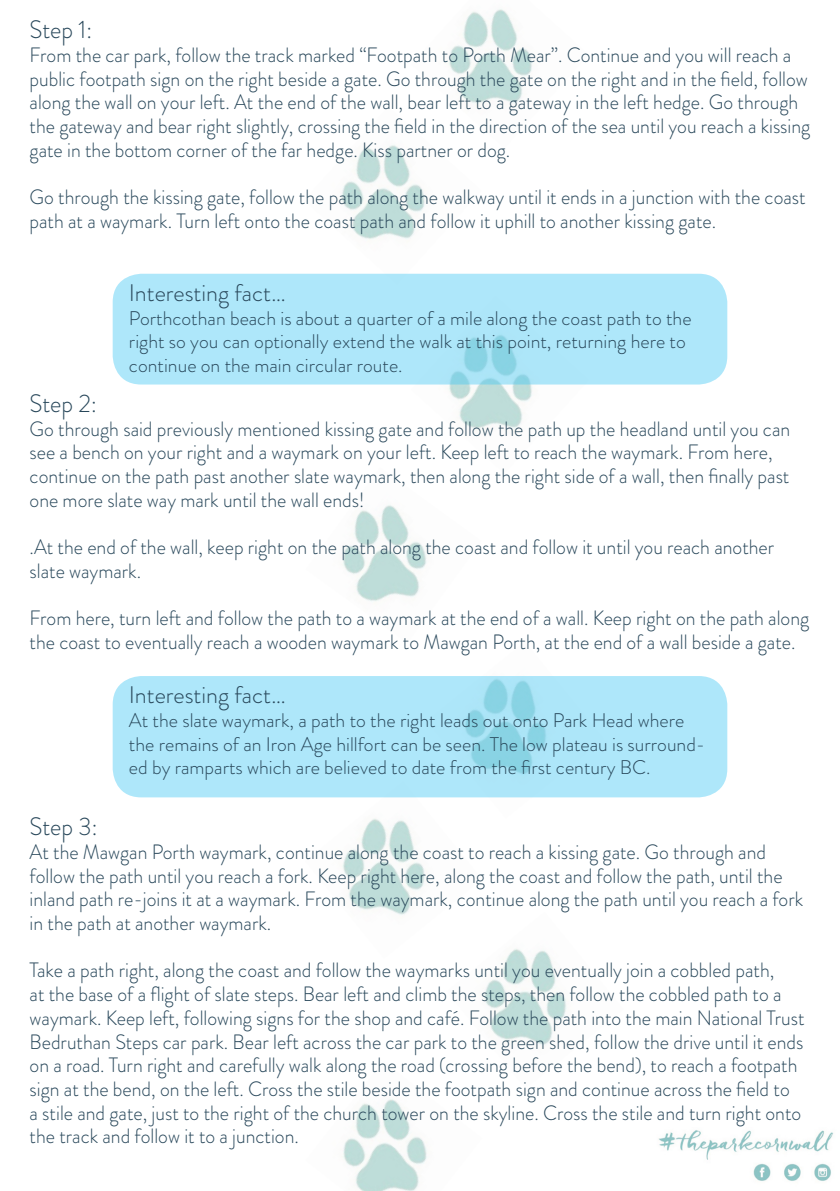
<style>
.page{position:relative;width:840px;height:1191px;background:#fff}
.page>*{position:absolute;margin:0;border:0;box-sizing:border-box;transform-origin:0 0}
.t1{font:300 25.2px "Brandon Grotesque";color:#28475a;scale:.95 1}
.t2{font:300 24px "Brandon Grotesque";color:#28475a}
.t3{font:300 20.8px/23.6px "Brandon Grotesque";color:#28475a;scale:.95 1}
.t4{font:300 19.8px/23.6px "Brandon Grotesque";color:#28475a}
</style>
<div class="page">
<img style="left:303px;top:145px;width:178px;height:129px">
<img style="left:411px;top:9px;width:122px;height:139px">
<img style="left:411px;top:384px;width:177px;height:45px">
<img style="left:343px;top:505px;width:84px;height:97px">
<img style="left:305px;top:797px;width:177px;height:118px">
<img style="left:446px;top:911px;width:121px;height:135px">
<img style="left:343px;top:1099px;width:84px;height:92px">
<div style="left:113px;top:274px;width:614px;height:110px;background:#aee7fa;border-radius:29px"></div>
<div style="left:113px;top:676px;width:614px;height:121px;background:#aee7fa;border-radius:29px"></div>
<img style="left:658px;top:1130px;width:175px;height:51px">
<p class="t1" style="left:30px;top:12px;width:68px">Step 1:</p>
<p class="t3" style="left:30px;top:43px;width:822px">From the car park, follow the track marked “Footpath to Porth Mear”. Continue and you will reach a public footpath sign on the right beside a gate. Go through the gate on the right and in the field, follow along the wall on your left. At the end of the wall, bear left to a gateway in the left hedge. Go through the gateway and bear right slightly, crossing the field in the direction of the sea until you reach a kissing gate in the bottom corner of the far hedge. Kiss partner or dog.</p>
<p class="t3" style="left:30px;top:185px;width:817px">Go through the kissing gate, follow the path along the walkway until it ends in a junction with the coast path at a waymark. Turn left onto the coast path and follow it uphill to another kissing gate.</p>
<p class="t2" style="left:129px;top:276px;width:158px">Interesting fact…</p>
<p class="t4" style="left:129px;top:306px;width:563px">Porthcothan beach is about a quarter of a mile along the coast path to the right so you can optionally extend the walk at this point, returning here to continue on the main circular route.</p>
<p class="t1" style="left:30px;top:386px;width:73px">Step 2:</p>
<p class="t3" style="left:30px;top:417px;width:801px">Go through said previously mentioned kissing gate and follow the path up the headland until you can see a bench on your right and a waymark on your left. Keep left to reach the waymark. From here, continue on the path past another slate waymark, then along the right side of a wall, then finally past one more slate way mark until the wall ends!</p>
<p class="t3" style="left:30px;top:535px;width:784px">.At the end of the wall, keep right on the path along the coast and follow it until you reach another slate waymark.</p>
<p class="t3" style="left:30px;top:606px;width:821px">From here, turn left and follow the path to a waymark at the end of a wall. Keep right on the path along the coast to eventually reach a wooden waymark to Mawgan Porth, at the end of a wall beside a gate.</p>
<p class="t2" style="left:129px;top:678px;width:158px">Interesting fact…</p>
<p class="t4" style="left:129px;top:708px;width:577px">At the slate waymark, a path to the right leads out onto Park Head where the remains of an Iron Age hillfort can be seen. The low plateau is surround&shy;ed by ramparts which are believed to date from the first century BC.</p>
<p class="t1" style="left:30px;top:809px;width:73px">Step 3:</p>
<p class="t3" style="left:30px;top:840px;width:815px">At the Mawgan Porth waymark, continue along the coast to reach a kissing gate. Go through and follow the path until you reach a fork. Keep right here, along the coast and follow the path, until the inland path re-joins it at a waymark. From the waymark, continue along the path until you reach a fork in the path at another waymark.</p>
<p class="t3" style="left:30px;top:958px;width:816px">Take a path right, along the coast and follow the waymarks until you eventually join a cobbled path,<br>at the base of a flight of slate steps. Bear left and climb the steps, then follow the cobbled path to a waymark. Keep left, following signs for the shop and café. Follow the path into the main National Trust Bedruthan Steps car park. Bear left across the car park to the green shed, follow the drive until it ends on a road. Turn right and carefully walk along the road (crossing before the bend), to reach a footpath sign at the bend, on the left. Cross the stile beside the footpath sign and continue across the field to<br>a stile and gate, just to the right of the church tower on the skyline. Cross the stile and turn right onto the track and follow it to a junction.</p>
</div>
